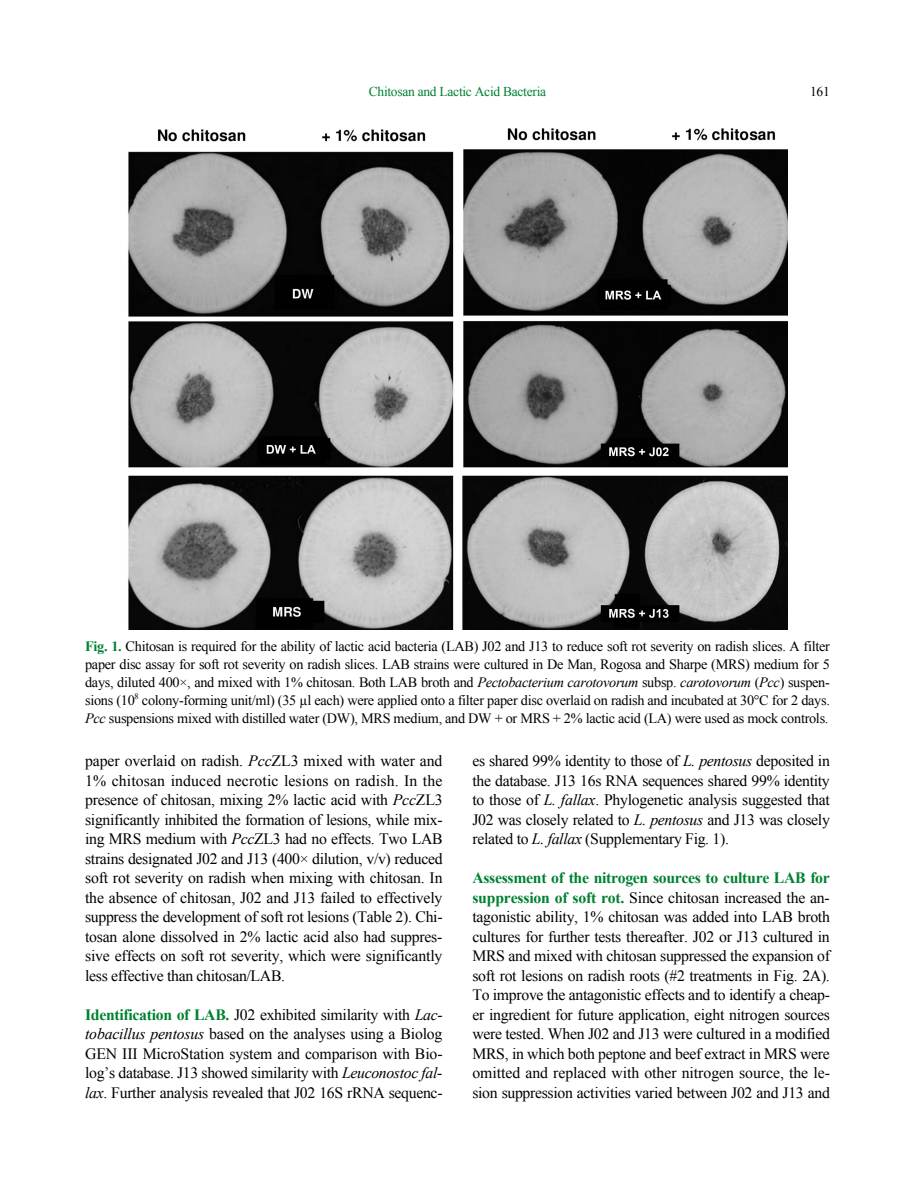
<style>
.page{position:relative;width:915px;height:1191px;background:#fff}
.page>*{position:absolute;margin:0;border:0;box-sizing:border-box;transform-origin:0 0}
.t1{font:15.75px/19.5px "Times New Roman";letter-spacing:-.02em;color:#000;text-align:justify}
.t2{font:14.25px/18px "Times New Roman";letter-spacing:-.02em;color:#000;text-align:justify}
.t3{font:13.5px "Times New Roman";letter-spacing:-.02em;color:#008130}
.t4{font:13.5px "Times New Roman";color:#000}
.s1{font-weight:700;color:#008130}
.s2{font-style:italic}
</style>
<div class="page">
<img style="left:128px;top:128px;width:659px;height:501px">
<p class="t3" style="left:368px;top:83px;width:179px">Chitosan and Lactic Acid Bacteria</p>
<p class="t4" style="left:809px;top:83px;width:21px">161</p>
<p class="t2" style="left:85px;top:637px;width:746px"><span class="s1">Fig. 1.</span> Chitosan is required for the ability of lactic acid bacteria (LAB) J02 and J13 to reduce soft rot severity on radish slices. A filter paper disc assay for soft rot severity on radish slices. LAB strains were cultured in De Man, Rogosa and Sharpe (MRS) medium for 5 days, diluted 400×, and mixed with 1% chitosan. Both LAB broth and <span class="s2">Pectobacterium carotovorum</span> subsp. <span class="s2">carotovorum</span> (<span class="s2">Pcc</span>) suspen&shy;sions (10<sup>8</sup> colony-forming unit/ml) (35 µl each) were applied onto a filter paper disc overlaid on radish and incubated at 30°C for 2 days.<br><span class="s2">Pcc</span> suspensions mixed with distilled water (DW), MRS medium, and DW + or MRS + 2% lactic acid (LA) were used as mock controls.</p>
<p class="t1" style="left:85px;top:751px;width:359px">paper overlaid on radish. <span class="s2">Pcc</span>ZL3 mixed with water and 1% chitosan induced necrotic lesions on radish. In the presence of chitosan, mixing 2% lactic acid with <span class="s2">Pcc</span>ZL3 significantly inhibited the formation of lesions, while mix&shy;ing MRS medium with <span class="s2">Pcc</span>ZL3 had no effects. Two LAB strains designated J02 and J13 (400× dilution, v/v) reduced soft rot severity on radish when mixing with chitosan. In the absence of chitosan, J02 and J13 failed to effectively suppress the development of soft rot lesions (Table 2). Chi&shy;tosan alone dissolved in 2% lactic acid also had suppres&shy;sive effects on soft rot severity, which were significantly less effective than chitosan/LAB.</p>
<p class="t1" style="left:85px;top:1004px;width:359px"><span class="s1">Identification of LAB.</span> J02 exhibited similarity with <span class="s2">Lac&shy;tobacillus pentosus</span> based on the analyses using a Biolog GEN III MicroStation system and comparison with Bio&shy;log’s database. J13 showed similarity with <span class="s2">Leuconostoc fal&shy;lax</span>. Further analysis revealed that J02 16S rRNA sequenc-</p>
<p class="t1" style="left:472px;top:751px;width:359px">es shared 99% identity to those of <span class="s2">L. pentosus</span> deposited in the database. J13 16s RNA sequences shared 99% identity to those of <span class="s2">L. fallax</span>. Phylogenetic analysis suggested that J02 was closely related to <span class="s2">L. pentosus</span> and J13 was closely related to <span class="s2">L. fallax</span> (Supplementary Fig. 1).</p>
<p class="t1" style="left:472px;top:867px;width:359px"><span class="s1">Assessment of the nitrogen sources to culture LAB for suppression of soft rot.</span> Since chitosan increased the an&shy;tagonistic ability, 1% chitosan was added into LAB broth cultures for further tests thereafter. J02 or J13 cultured in MRS and mixed with chitosan suppressed the expansion of soft rot lesions on radish roots (#2 treatments in Fig. 2A).<br>To improve the antagonistic effects and to identify a cheap&shy;er ingredient for future application, eight nitrogen sources were tested. When J02 and J13 were cultured in a modified MRS, in which both peptone and beef extract in MRS were omitted and replaced with other nitrogen source, the le&shy;sion suppression activities varied between J02 and J13 and</p>
</div>
